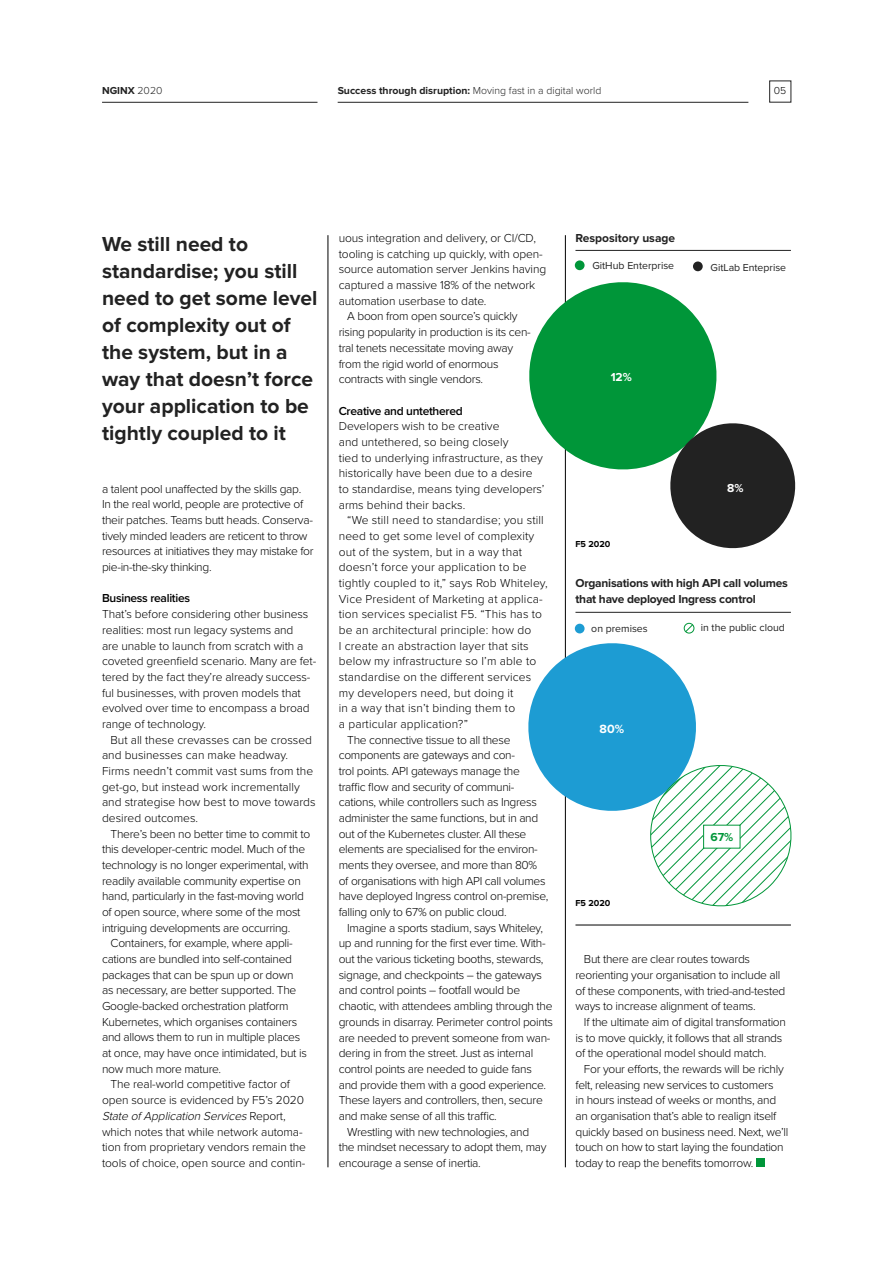
<style>
.page{position:relative;width:893px;height:1263px;background:#fff}
.page>*{position:absolute;margin:0;border:0;box-sizing:border-box;transform-origin:0 0}
.t1{font:700 21px/27px "Proxima Nova";color:#222}
.t2{font:700 12.3px "Proxima Nova";color:#fff}
.t3{font:300 12px/15.6px "Proxima Nova";letter-spacing:-.025em;color:#000}
.t4{font:300 12px "Proxima Nova";letter-spacing:.01em;color:#000}
.t5{font:300 12px/15.6px "Proxima Nova";color:#000}
.t6{font:700 12px/15.6px "Proxima Nova";letter-spacing:-.02em;color:#222}
.t7{font:600 12px "Proxima Nova";letter-spacing:-.025em;color:#000}
.t8{font:700 12px "Proxima Nova";color:#222}
.t9{font:700 12px "Proxima Nova";color:#fff}
.t10{font:700 12px "Proxima Nova";color:#009639}
.t11{font:700 10.5px "Proxima Nova";color:#222}
.t12{font:10.5px "Proxima Nova";color:#222}
.t13{font:300 10.5px "Proxima Nova";color:#000}
.t14{font:700 9px "Proxima Nova";color:#000}
.s1{font-weight:300}
.s2{font-style:italic}
</style>
<div class="page">
<hr style="left:565px;top:235px;width:1px;height:932px;background:#000">
<svg style="left:529px;top:273px;width:267px;height:281px"></svg>
<hr style="left:328px;top:235px;width:1px;height:932px;background:#000">
<hr style="left:575px;top:250px;width:216px;height:1px;background:#222">
<hr style="left:575px;top:612px;width:216px;height:1px;background:#222">
<hr style="left:102px;top:102px;width:215px;height:1px;background:#222">
<hr style="left:338px;top:102px;width:410px;height:1px;background:#222">
<hr style="left:575px;top:925px;width:216px;height:1px;background:#000">
<div style="left:575px;top:260px;width:10px;height:10px;background:#009639;border-radius:50%"></div>
<div style="left:693px;top:261px;width:10px;height:10px;background:#222;border-radius:50%"></div>
<div style="left:756px;top:1158px;width:8px;height:9px;background:#009639"></div>
<div style="left:684px;top:623px;width:10px;height:10px;border:1px solid #009639;border-radius:50%"></div>
<svg style="left:528px;top:624px;width:264px;height:289px"></svg>
<p class="t11" style="left:102px;top:85px;width:62px">NGINX <span class="s1">2020</span></p>
<p class="t11" style="left:338px;top:85px;width:265px">Success through disruption: <span class="s1">Moving fast in a digital world</span></p>
<p class="t13" style="left:774px;top:85px;width:14px">05</p>
<h1 class="t1" style="left:102px;top:231px;width:217px">We still need to standardise; you still need to get some level of complexity out of the system, but in a way that doesn’t force your application to be tightly coupled to it</h1>
<p class="t3" style="left:102px;top:481px;width:213px">a talent pool unaffected by the skills gap.<br>In the real world, people are protective of their patches. Teams butt heads. Conserva&shy;tively minded leaders are reticent to throw resources at initiatives they may mistake for pie-in-the-sky thinking.</p>
<p class="t7" style="left:102px;top:591px;width:90px">Business realities</p>
<p class="t3" style="left:102px;top:606px;width:216px">That’s before considering other business realities: most run legacy systems and<br>are unable to launch from scratch with a coveted greenfield scenario. Many are fet&shy;tered by the fact they’re already success&shy;ful businesses, with proven models that evolved over time to encompass a broad range of technology.</p>
<p class="t5" style="left:102px;top:732px;width:215px;text-indent:9px">But all these crevasses can be crossed and businesses can make headway.<br>Firms needn’t commit vast sums from the get-go, but instead work incrementally and strategise how best to move towards desired outcomes.</p>
<p class="t3" style="left:102px;top:826px;width:210px;text-indent:9px">There’s been no better time to commit to this developer-centric model. Much of the technology is no longer experimental, with readily available community expertise on hand, particularly in the fast-moving world of open source, where some of the most intriguing developments are occurring.</p>
<p class="t3" style="left:102px;top:936px;width:206px;text-indent:9px">Containers, for example, where appli&shy;cations are bundled into self-contained packages that can be spun up or down as necessary, are better supported. The Google-backed orchestration platform Kubernetes, which organises containers and allows them to run in multiple places at once, may have once intimidated, but is now much more mature.</p>
<p class="t3" style="left:102px;top:1077px;width:206px;text-indent:9px">The real-world competitive factor of open source is evidenced by F5’s 2020<br><span class="s2">State ofApplication Services</span>R e p o r t , which notes that while network automa&shy;tion from proprietary vendors remain the tools of choice, open source and contin-</p>
<p class="t3" style="left:339px;top:230px;width:199px">uous integration and delivery, or CI/CD,</p>
<p class="t3" style="left:339px;top:246px;width:206px">tooling is catching up quickly, with open-</p>
<p class="t3" style="left:339px;top:262px;width:209px">source automation server Jenkins having</p>
<p class="t3" style="left:339px;top:278px;width:198px">captured a massive 18% of the network</p>
<p class="t3" style="left:339px;top:293px;width:149px">automation userbase to date.</p>
<p class="t3" style="left:347px;top:309px;width:172px">A boon from open source’s quickly</p>
<p class="t3" style="left:339px;top:325px;width:194px">rising popularity in production is its cen-</p>
<p class="t3" style="left:339px;top:340px;width:176px">tral tenets necessitate moving away</p>
<p class="t3" style="left:339px;top:356px;width:161px">from the rigid world of enormous</p>
<p class="t3" style="left:339px;top:372px;width:146px">contracts with single vendors.</p>
<p class="t7" style="left:339px;top:403px;width:125px">Creative and untethered</p>
<p class="t5" style="left:339px;top:419px;width:207px">Developers wish to be creative<br>and untethered, so being closely<br>tied to underlying infrastructure, as they historically have been due to a desire to standardise, means tying developers’ arms behind their backs.</p>
<p class="t4" style="left:347px;top:513px;width:198px">“We still need to standardise; you still</p>
<p class="t4" style="left:339px;top:529px;width:197px">need to get some level of complexity</p>
<p class="t4" style="left:339px;top:544px;width:185px">out of the system, but in a way that</p>
<p class="t4" style="left:339px;top:560px;width:189px">doesn’t force your application to be</p>
<p class="t4" style="left:339px;top:576px;width:210px">tightly coupled to it,” says Rob Whiteley,</p>
<p class="t4" style="left:339px;top:591px;width:205px">Vice President of Marketing at applica-</p>
<p class="t4" style="left:339px;top:607px;width:205px">tion services specialist F5. “This has to</p>
<p class="t4" style="left:339px;top:623px;width:194px">be an architectural principle: how do</p>
<p class="t4" style="left:339px;top:638px;width:192px">I create an abstraction layer that sits</p>
<p class="t4" style="left:339px;top:654px;width:199px">below my infrastructure so I’m able to</p>
<p class="t4" style="left:339px;top:670px;width:194px">standardise on the different services</p>
<p class="t4" style="left:339px;top:685px;width:176px">my developers need, but doing it</p>
<p class="t4" style="left:339px;top:701px;width:178px">in a way that isn’t binding them to</p>
<p class="t4" style="left:339px;top:717px;width:131px">a particular application?”</p>
<p class="t3" style="left:347px;top:732px;width:165px">The connective tissue to all these</p>
<p class="t3" style="left:339px;top:748px;width:178px">components are gateways and con-</p>
<p class="t3" style="left:339px;top:763px;width:183px">trol points. API gateways manage the</p>
<p class="t3" style="left:339px;top:779px;width:177px">traffic flow and security of communi-</p>
<p class="t3" style="left:339px;top:795px;width:200px">cations, while controllers such as Ingress</p>
<p class="t3" style="left:339px;top:810px;width:201px">administer the same functions, but in and</p>
<p class="t3" style="left:339px;top:826px;width:189px">out of the Kubernetes cluster. All these</p>
<p class="t3" style="left:339px;top:842px;width:201px">elements are specialised for the environ-</p>
<p class="t3" style="left:339px;top:857px;width:200px">ments they oversee, and more than 80%</p>
<p class="t3" style="left:339px;top:873px;width:208px">of organisations with high API call volumes</p>
<p class="t3" style="left:339px;top:889px;width:211px">have deployed Ingress control on-premise,</p>
<p class="t3" style="left:339px;top:904px;width:169px">falling only to 67% on public cloud.</p>
<p class="t3" style="left:347px;top:920px;width:197px">Imagine a sports stadium, says Whiteley,</p>
<p class="t3" style="left:339px;top:936px;width:208px">up and running for the first ever time. With-</p>
<p class="t3" style="left:339px;top:951px;width:206px">out the various ticketing booths, stewards,</p>
<p class="t3" style="left:339px;top:967px;width:205px">signage, and checkpoints – the gateways</p>
<p class="t3" style="left:339px;top:983px;width:183px">and control points – footfall would be</p>
<p class="t3" style="left:339px;top:998px;width:215px">chaotic, with attendees ambling through the</p>
<p class="t3" style="left:339px;top:1014px;width:216px">grounds in disarray. Perimeter control points</p>
<p class="t3" style="left:339px;top:1030px;width:213px">are needed to prevent someone from wan-</p>
<p class="t3" style="left:339px;top:1045px;width:196px">dering in from the street. Just as internal</p>
<p class="t3" style="left:339px;top:1061px;width:195px">control points are needed to guide fans</p>
<p class="t3" style="left:339px;top:1077px;width:209px">and provide them with a good experience.</p>
<p class="t3" style="left:339px;top:1092px;width:206px">These layers and controllers, then, secure</p>
<p class="t3" style="left:339px;top:1108px;width:160px">and make sense of all this traffic.</p>
<p class="t3" style="left:347px;top:1124px;width:183px">Wrestling with new technologies, and</p>
<p class="t3" style="left:339px;top:1139px;width:209px">the mindset necessary to adopt them, may</p>
<p class="t3" style="left:339px;top:1155px;width:144px">encourage a sense of inertia.</p>
<p class="t8" style="left:575px;top:231px;width:101px">Respository usage</p>
<p class="t12" style="left:592px;top:260px;width:83px">GitHub Enterprise</p>
<p class="t12" style="left:710px;top:261px;width:77px">GitLab Enteprise</p>
<p class="t9" style="left:611px;top:370px;width:23px">12%</p>
<p class="t14" style="left:575px;top:539px;width:36px">F5 2020</p>
<p class="t9" style="left:727px;top:481px;width:18px">8%</p>
<p class="t6" style="left:575px;top:576px;width:214px">Organisations with high API call volumes that have deployed Ingress control</p>
<p class="t12" style="left:591px;top:622px;width:58px">on premises</p>
<p class="t2" style="left:600px;top:722px;width:26px">80%</p>
<p class="t14" style="left:575px;top:897px;width:36px">F5 2020</p>
<p class="t12" style="left:701px;top:621px;width:86px">in the public cloud</p>
<p class="t10" style="left:710px;top:830px;width:24px">67%</p>
<p class="t3" style="left:575px;top:952px;width:211px;text-indent:9px">But there are clear routes towards reorienting your organisation to include all of these components, with tried-and-tested ways to increase alignment of teams.</p>
<p class="t3" style="left:575px;top:1014px;width:212px;text-indent:9px">If the ultimate aim of digital transformation is to move quickly, it follows that all strands of the operational model should match.</p>
<p class="t3" style="left:575px;top:1061px;width:214px;text-indent:9px">For your efforts, the rewards will be richly felt, releasing new services to customers<br>in hours instead of weeks or months, and an organisation that’s able to realign itself quickly based on business need. Next, we’ll touch on how to start laying the foundation today to reap the benefits tomorrow.</p>
</div>
